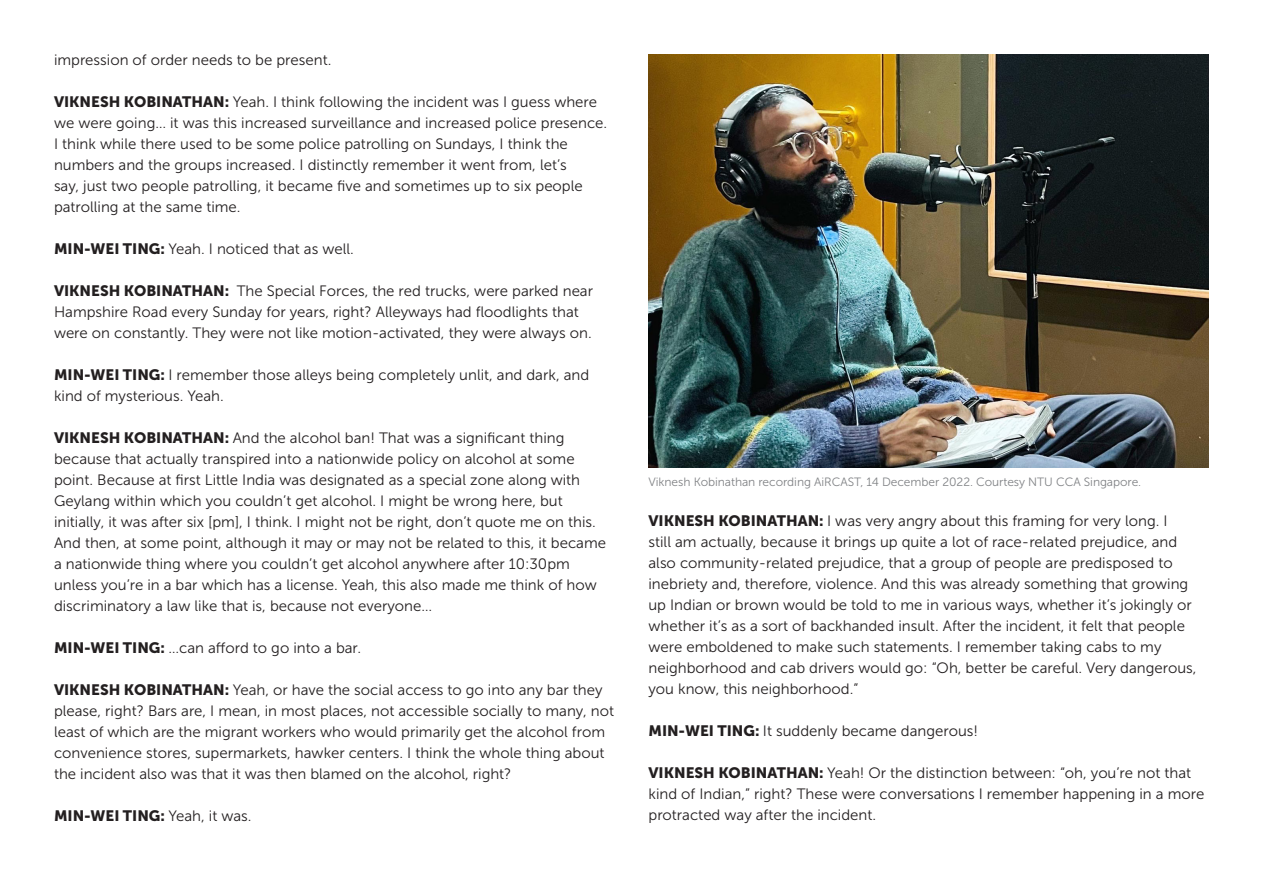
<style>
.page{position:relative;width:1263px;height:893px;background:#fff}
.page>*{position:absolute;margin:0;border:0;box-sizing:border-box;transform-origin:0 0}
.t1{font:15px/21px "Museo Sans 300";color:#231f20}
.t2{font:15px "Museo Sans 900";color:#231f20}
.t3{font:12px "Museo Sans 300";letter-spacing:-.005em;color:#808285}
.s1{font-family:"Museo Sans 900"}
.s2{font-family:"Museo Sans 300"}
</style>
<div class="page">
<img style="left:648px;top:54px;width:561px;height:414px">
<p class="t1" style="left:54px;top:50px;width:279px">impression of order needs to be present.</p>
<p class="t1" style="left:54px;top:92px;width:555px"><span class="s1">VIKNESH KOBINATHAN:</span> Yeah. I think following the incident was I guess where we were going… it was this increased surveillance and increased police presence.<br>I think while there used to be some police patrolling on Sundays, I think the numbers and the groups increased. I distinctly remember it went from, let’s<br>say, just two people patrolling, it became five and sometimes up to six people patrolling at the same time.</p>
<p class="t1" style="left:54px;top:239px;width:301px"><span class="s1">MIN-WEI TING:</span> Yeah. I noticed that as well.</p>
<p class="t1" style="left:54px;top:281px;width:541px"><span class="s1">VIKNESH KOBINATHAN:</span> The Special Forces, the red trucks, were parked near<br>Hampshire Road every Sunday for years, right? Alleyways had floodlights that were on constantly. They were not like motion-activated, they were always on.</p>
<p class="t1" style="left:54px;top:365px;width:537px"><span class="s1">MIN-WEI TING:</span> I remember those alleys being completely unlit, and dark, and kind of mysterious. Yeah.</p>
<p class="t1" style="left:54px;top:428px;width:554px"><span class="s1">VIKNESH KOBINATHAN:</span> And the alcohol ban! That was a significant thing because that actually transpired into a nationwide policy on alcohol at some point. Because at first Little India was designated as a special zone along with Geylang within which you couldn’t get alcohol. I might be wrong here, but initially, it was after six [pm], I think. I might not be right, don’t quote me on this.<br>And then, at some point, although it may or may not be related to this, it became a nationwide thing where you couldn’t get alcohol anywhere after 10:30pm unless you’re in a bar which has a license. Yeah, this also made me think of how discriminatory a law like that is, because not everyone…</p>
<p class="t1" style="left:54px;top:638px;width:309px"><span class="s1">MIN-WEI TING:</span> …can afford to go into a bar.</p>
<p class="t1" style="left:54px;top:680px;width:561px"><span class="s1">VIKNESH KOBINATHAN:</span> Yeah, or have the social access to go into any bar they please, right? Bars are, I mean, in most places, not accessible socially to many, not least of which are the migrant workers who would primarily get the alcohol from convenience stores, supermarkets, hawker centers. I think the whole thing about the incident also was that it was then blamed on the alcohol, right?</p>
<p class="t2" style="left:54px;top:807px;width:199px">MIN-WEI TING: <span class="s2">Yeah, it was.</span></p>
<p class="t3" style="left:648px;top:476px;width:494px">Viknesh Kobinathan recording AiRCAST, 14 December 2022. Courtesy NTU CCA Singapore.</p>
<p class="t1" style="left:648px;top:510px;width:549px"><span class="s1">VIKNESH KOBINATHAN:</span> I was very angry about this framing for very long. I<br>still am actually, because it brings up quite a lot of race-related prejudice, and also community-related prejudice, that a group of people are predisposed to inebriety and, therefore, violence. And this was already something that growing up Indian or brown would be told to me in various ways, whether it’s jokingly or whether it’s as a sort of backhanded insult. After the incident, it felt that people were emboldened to make such statements. I remember taking cabs to my neighborhood and cab drivers would go: “Oh, better be careful. Very dangerous, you know, this neighborhood.”</p>
<p class="t1" style="left:648px;top:720px;width:331px"><span class="s1">MIN-WEI TING:</span> It suddenly became dangerous!</p>
<p class="t1" style="left:648px;top:762px;width:557px"><span class="s1">VIKNESH KOBINATHAN:</span> Yeah! Or the distinction between: “oh, you’re not that kind of Indian,” right? These were conversations I remember happening in a more protracted way after the incident.</p>
</div>
